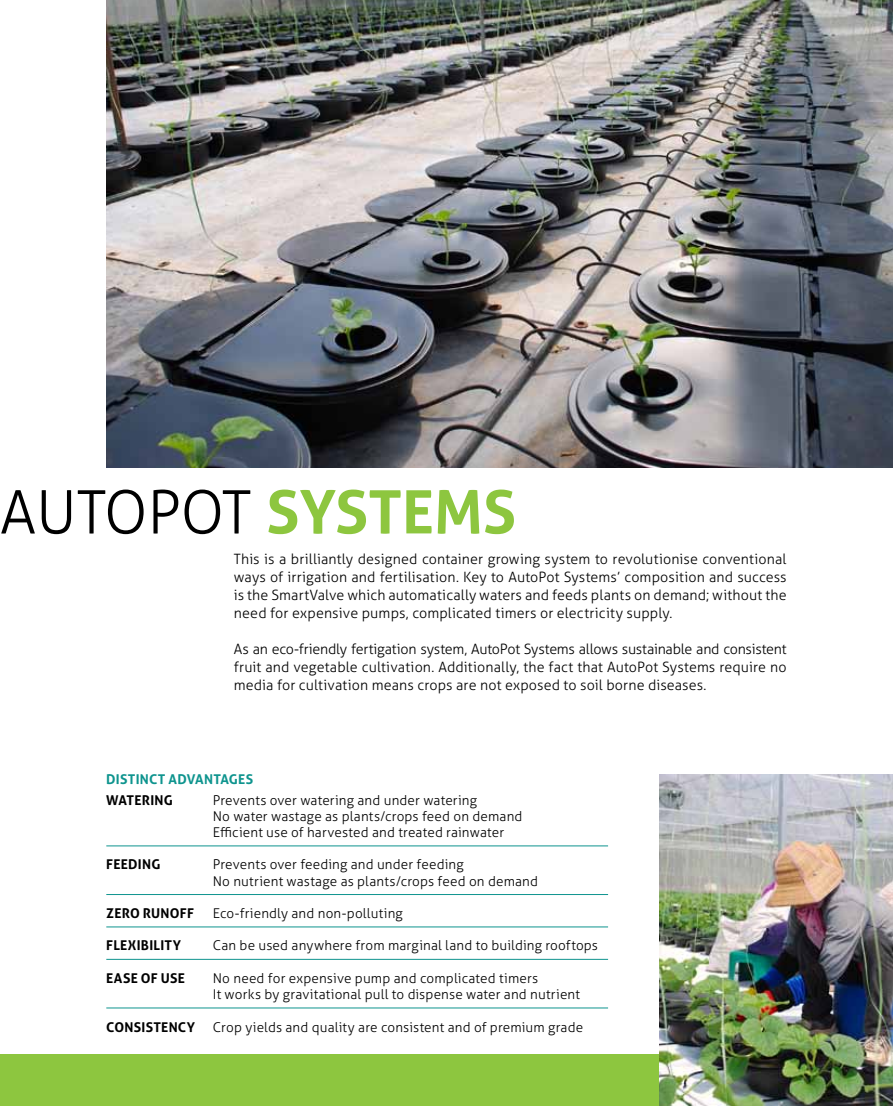
<style>
.page{position:relative;width:893px;height:1106px;background:#fff}
.page>*{position:absolute;margin:0;border:0;box-sizing:border-box;transform-origin:0 0}
.t1{font:700 60px "Aller";color:#8dc63f}
.t2{font:300 60px "Aller";color:#000}
.t3{font:300 14.25px/18px "Aller";letter-spacing:.01em;color:#000;text-align:justify}
.t4{font:300 13.5px/16.2px "Aller";letter-spacing:.01em;color:#000}
.t5{font:700 13.5px "Aller";letter-spacing:.015em;color:#000}
.t6{font:700 13.5px "Aller";color:#0e948e}
.s1{font-weight:300;color:#000}
</style>
<div class="page">
<img style="left:106px;top:0;width:787px;height:468px">
<hr style="left:106px;top:845px;width:502px;height:1px;background:#0e948e">
<hr style="left:106px;top:894px;width:502px;height:1px;background:#0e948e">
<hr style="left:106px;top:926px;width:502px;height:1px;background:#0e948e">
<hr style="left:106px;top:959px;width:502px;height:1px;background:#0e948e">
<hr style="left:106px;top:1007px;width:502px;height:1px;background:#0e948e">
<div style="left:0;top:1054px;width:893px;height:52px;background:#8dc63f"></div>
<img style="left:659px;top:774px;width:234px;height:332px">
<h1 class="t2" style="left:0;top:476px;width:143px">autopo</h1>
<h1 class="t1" style="left:222px;top:475px;width:150px"><span class="s1">t</span> SYSTEMS</h1>
<p class="t3" style="left:234px;top:549px;width:554px">This is a brilliantly designed container growing system to revolutionise conventional ways of irrigation and fertilisation. Key to AutoPot Systems’ composition and success is the SmartValve which automatically waters and feeds plants on demand; without the need for expensive pumps, complicated timers or electricity supply.</p>
<p class="t3" style="left:234px;top:639px;width:554px">As an eco-friendly fertigation system, AutoPot Systems allows sustainable and consistent fruit and vegetable cultivation. Additionally, the fact that AutoPot Systems require no media for cultivation means crops are not exposed to soil borne diseases.</p>
<p class="t6" style="left:106px;top:771px;width:9px">DISTINCT</p>
<p class="t6" style="left:169px;top:771px;width:28px">ADVANTAGES</p>
<p class="t5" style="left:106px;top:791px;width:21px">WATERING</p>
<p class="t4" style="left:213px;top:791px;width:311px">Prevents over watering and under watering<br>N o water wastage as plants/crops feed on demand<br>Efficient use of harvested and treated rainwater</p>
<p class="t5" style="left:106px;top:856px;width:40px">FEEDING</p>
<p class="t4" style="left:213px;top:856px;width:327px">Prevents over feeding and under feeding<br>N o nutrient wastage as plants/crops feed on demand</p>
<p class="t5" style="left:106px;top:905px;width:18px">ZERO</p>
<p class="t5" style="left:143px;top:905px;width:18px">RUNOFF</p>
<p class="t4" style="left:194px;top:905px;width:210px">Eco-friendly and non-polluting</p>
<p class="t5" style="left:106px;top:937px;width:38px">FLEXIBILIT</p>
<p class="t5" style="left:173px;top:937px;width:10px">Y</p>
<p class="t4" style="left:213px;top:937px;width:387px">Can be used anywhere from marginal land to building rooftops</p>
<p class="t5" style="left:106px;top:969px;width:17px">EASE</p>
<p class="t5" style="left:141px;top:969px;width:38px">OF USE</p>
<p class="t4" style="left:213px;top:970px;width:369px">No need for expensive pump and complicated timers<br>It works by gravitational pull to dispense water and nutrient</p>
<p class="t5" style="left:106px;top:1018px;width:18px">CONSISTENC</p>
<p class="t5" style="left:187px;top:1018px;width:10px">Y</p>
<p class="t4" style="left:213px;top:1018px;width:372px">Crop yields and quality are consistent and of premium grade</p>
</div>
